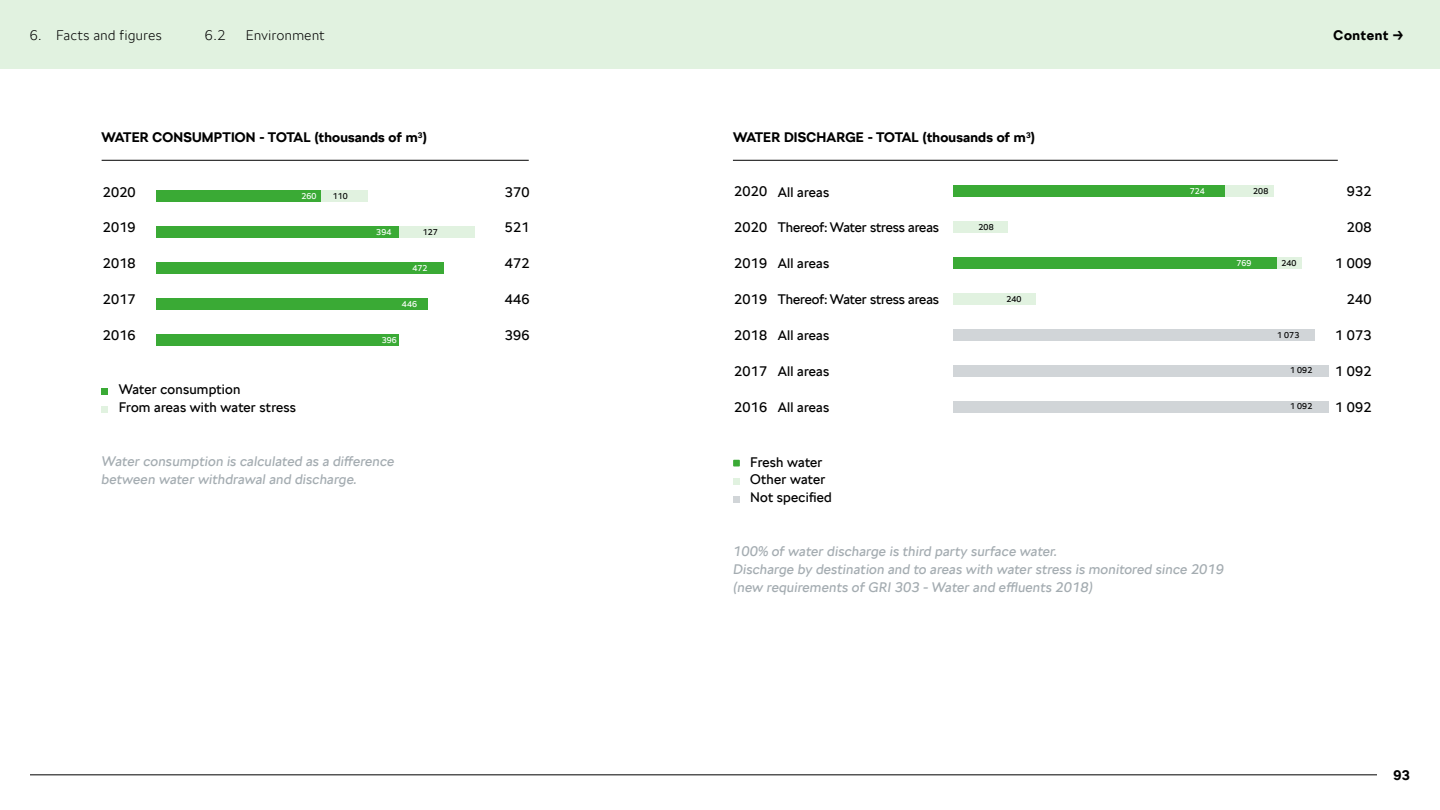
<style>
.page{position:relative;width:1440px;height:810px;background:#fff}
.page>*{position:absolute;margin:0;border:0;box-sizing:border-box;transform-origin:0 0}
.t1{font:italic 13.5px/18px "SKODA Next";letter-spacing:.015em;color:#a4acb1}
.t2{font:13.5px/18px "SKODA Next";letter-spacing:.015em;color:#000}
.t3{font:700 13.5px "SKODA Next";letter-spacing:.015em;color:#000}
.t4{font:13.5px "SKODA Next";letter-spacing:-.005em;color:#000}
.t5{font:100 13.5px "SKODA Next";letter-spacing:.04em;color:#000}
.t6{font:700 13.5px "SKODA Next";letter-spacing:.045em;color:#000}
.t7{font:8.25px "SKODA Next";letter-spacing:.015em;color:#000}
.t8{font:8.25px "SKODA Next";letter-spacing:.015em;color:#fff}
</style>
<div class="page">
<div style="left:0;top:0;width:1440px;height:69px;background:#e1f2e0"></div>
<hr style="left:30px;top:774px;width:1347px;height:1px;background:#000">
<div style="left:156px;top:191px;width:164px;height:11px;background:#3aaa35"></div>
<div style="left:319px;top:191px;width:48px;height:11px;background:#e1f2e0"></div>
<div style="left:398px;top:227px;width:77px;height:11px;background:#e1f2e0"></div>
<div style="left:156px;top:227px;width:243px;height:11px;background:#3aaa35"></div>
<div style="left:156px;top:262px;width:287px;height:12px;background:#3aaa35"></div>
<div style="left:156px;top:298px;width:271px;height:12px;background:#3aaa35"></div>
<div style="left:156px;top:334px;width:243px;height:12px;background:#3aaa35"></div>
<div style="left:102px;top:388px;width:6px;height:7px;background:#3aaa35"></div>
<div style="left:102px;top:406px;width:6px;height:7px;background:#e1f2e0"></div>
<hr style="left:102px;top:160px;width:427px;height:1px;background:#000">
<hr style="left:733px;top:160px;width:605px;height:1px;background:#000">
<div style="left:953px;top:185px;width:272px;height:11px;background:#3aaa35"></div>
<div style="left:1223px;top:185px;width:51px;height:11px;background:#e1f2e0"></div>
<div style="left:953px;top:221px;width:55px;height:12px;background:#e1f2e0"></div>
<div style="left:953px;top:293px;width:83px;height:11px;background:#e1f2e0"></div>
<div style="left:953px;top:329px;width:362px;height:11px;background:#d1d5d8"></div>
<div style="left:953px;top:365px;width:376px;height:11px;background:#d1d5d8"></div>
<div style="left:953px;top:401px;width:376px;height:11px;background:#d1d5d8"></div>
<div style="left:1277px;top:257px;width:25px;height:11px;background:#e1f2e0"></div>
<div style="left:953px;top:257px;width:324px;height:11px;background:#3aaa35"></div>
<div style="left:733px;top:460px;width:7px;height:6px;background:#3aaa35"></div>
<div style="left:733px;top:478px;width:7px;height:6px;background:#e1f2e0"></div>
<div style="left:733px;top:496px;width:7px;height:6px;background:#d1d5d8"></div>
<p class="t5" style="left:30px;top:26px;width:133px">6. Facts and figures</p>
<p class="t5" style="left:205px;top:26px;width:22px">6.2</p>
<p class="t5" style="left:246px;top:26px;width:80px">Environment</p>
<p class="t6" style="left:1334px;top:26px;width:71px">Content →</p>
<p class="t3" style="left:102px;top:129px;width:327px">WATER CONSUMPTION - TOTAL (thousands of m<sup>3</sup>)</p>
<p class="t3" style="left:733px;top:129px;width:304px">WATER DISCHARGE - TOTAL (thousands of m<sup>3</sup>)</p>
<p class="t2" style="left:103px;top:183px;width:35px">2020</p>
<p class="t2" style="left:103px;top:219px;width:35px">2019</p>
<p class="t2" style="left:103px;top:255px;width:35px">2018</p>
<p class="t2" style="left:103px;top:291px;width:35px">2017</p>
<p class="t2" style="left:103px;top:327px;width:35px">2016</p>
<p class="t8" style="left:301px;top:191px;width:17px">260</p>
<p class="t7" style="left:333px;top:191px;width:17px">110</p>
<p class="t2" style="left:119px;top:381px;width:179px">Water consumption<br>From areas with water stress</p>
<p class="t8" style="left:376px;top:227px;width:17px">394</p>
<p class="t7" style="left:423px;top:227px;width:17px">127</p>
<p class="t8" style="left:412px;top:263px;width:17px">472</p>
<p class="t8" style="left:402px;top:298px;width:17px">446</p>
<p class="t8" style="left:382px;top:335px;width:17px">396</p>
<p class="t2" style="left:505px;top:183px;width:26px">370</p>
<p class="t2" style="left:505px;top:219px;width:26px">521</p>
<p class="t2" style="left:505px;top:255px;width:26px">472</p>
<p class="t2" style="left:505px;top:291px;width:26px">446</p>
<p class="t2" style="left:505px;top:327px;width:26px">396</p>
<p class="t2" style="left:734px;top:183px;width:35px">2020</p>
<p class="t2" style="left:734px;top:219px;width:35px">2020</p>
<p class="t2" style="left:734px;top:255px;width:35px">2019</p>
<p class="t2" style="left:734px;top:291px;width:35px">2019</p>
<p class="t2" style="left:734px;top:327px;width:35px">2018</p>
<p class="t2" style="left:734px;top:363px;width:35px">2017</p>
<p class="t2" style="left:734px;top:399px;width:35px">2016</p>
<p class="t2" style="left:778px;top:183px;width:53px">All areas</p>
<p class="t4" style="left:778px;top:219px;width:163px">Thereof: Water stress areas</p>
<p class="t2" style="left:778px;top:255px;width:53px">All areas</p>
<p class="t4" style="left:778px;top:291px;width:163px">Thereof: Water stress areas</p>
<p class="t2" style="left:778px;top:327px;width:53px">All areas</p>
<p class="t2" style="left:778px;top:363px;width:53px">All areas</p>
<p class="t2" style="left:778px;top:399px;width:53px">All areas</p>
<p class="t7" style="left:979px;top:221px;width:17px">208</p>
<p class="t7" style="left:1006px;top:294px;width:17px">240</p>
<p class="t8" style="left:1190px;top:186px;width:17px">724</p>
<p class="t7" style="left:1253px;top:186px;width:17px">208</p>
<p class="t8" style="left:1236px;top:257px;width:17px">769</p>
<p class="t7" style="left:1281px;top:257px;width:17px">240</p>
<p class="t7" style="left:1277px;top:330px;width:24px">1 073</p>
<p class="t7" style="left:1290px;top:365px;width:24px">1 092</p>
<p class="t7" style="left:1290px;top:401px;width:24px">1 092</p>
<p class="t2" style="left:1347px;top:183px;width:26px">932</p>
<p class="t2" style="left:1347px;top:219px;width:26px">208</p>
<p class="t2" style="left:1335px;top:255px;width:38px">1 009</p>
<p class="t2" style="left:1347px;top:291px;width:26px">240</p>
<p class="t2" style="left:1335px;top:327px;width:38px">1 073</p>
<p class="t2" style="left:1335px;top:363px;width:38px">1 092</p>
<p class="t2" style="left:1335px;top:399px;width:38px">1 092</p>
<p class="t1" style="left:102px;top:453px;width:294px">Water consumption is calculated as a difference between water withdrawal and discharge.</p>
<p class="t2" style="left:750px;top:453px;width:83px">Fresh water<br>Other water<br>Not specified</p>
<p class="t1" style="left:733px;top:543px;width:492px">100% of water discharge is third party surface water.<br>Discharge by destination and to areas with water stress is monitored since 2019 (new requirements of GRI 303 - Water and effluents 2018)</p>
<p class="t3" style="left:1393px;top:766px;width:18px">93</p>
</div>
